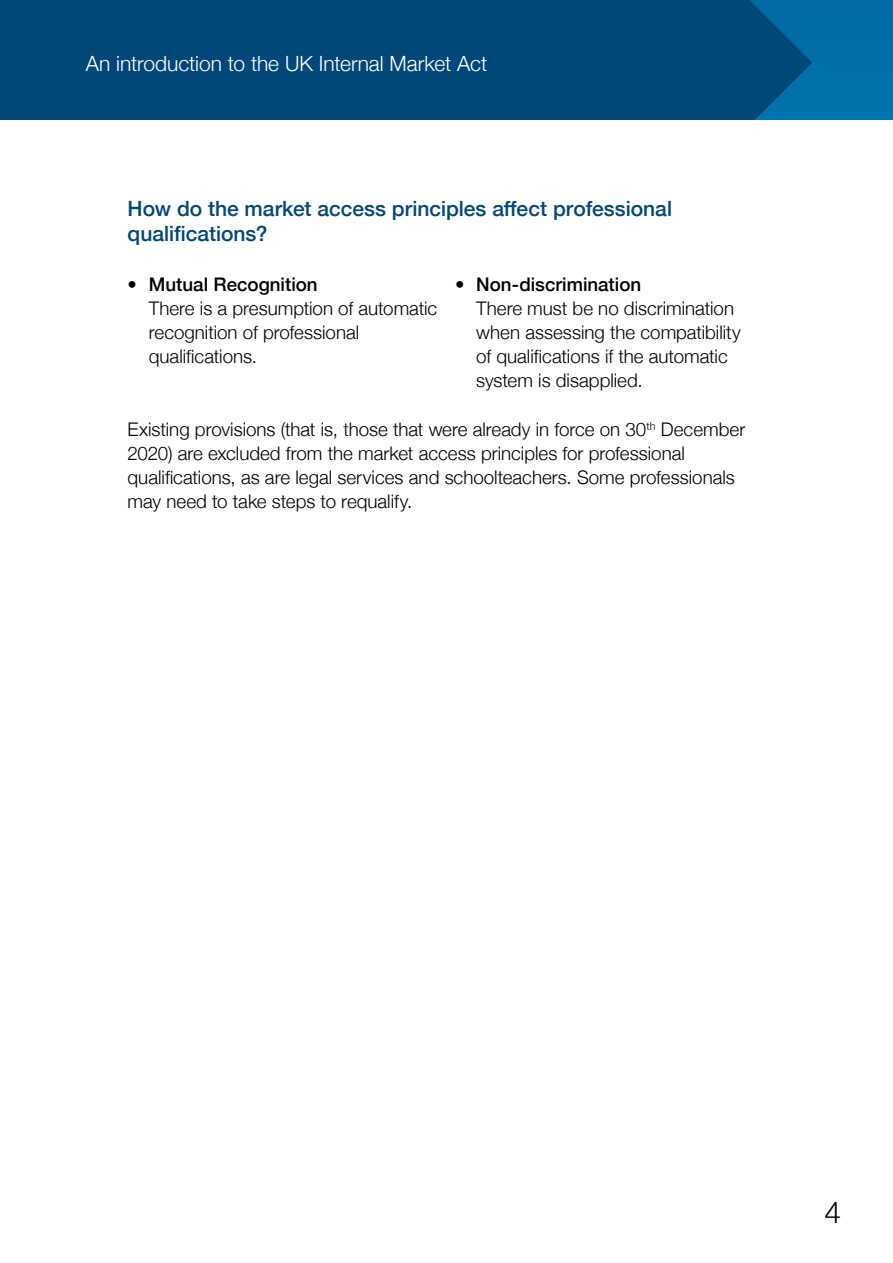
<style>
.page{position:relative;width:893px;height:1263px;background:#fff}
.page>*{position:absolute;margin:0;border:0;box-sizing:border-box;transform-origin:0 0}
.t1{font:300 30px "Helvetica Neue";color:#000}
.Heading_2{font:500 21px/25.2px "Helvetica Neue";color:#004879}
.t2{font:300 21px "Helvetica Neue";letter-spacing:-.005em;color:#fff}
.Body_text{font:300 18.75px/24px "Helvetica Neue";color:#000}
.BC_Bullets{font:300 18.75px/24px "Helvetica Neue";color:#000}
.s1{font-weight:500}
</style>
<div class="page">
<div style="left:0;top:0;width:893px;height:119px;background:#004879"></div>
<svg style="left:750px;top:0;width:143px;height:119px"></svg>
<p class="t2" style="left:86px;top:47px;width:403px">An introduction to the UK Internal Market Act</p>
<h2 class="Heading_2" style="left:128px;top:194px;width:546px">How do the market access principles affect professional qualifications?</h2>
<p class="BC_Bullets" style="left:149px;top:271px;width:290px;text-indent:-21px">• <span class="s1">Mutual Recognition<br></span>There is a presumption of automatic recognition of professional qualifications.</p>
<p class="BC_Bullets" style="left:476px;top:271px;width:266px;text-indent:-21px">• <span class="s1">Non-discrimination<br></span>There must be no discrimination when assessing the compatibility of qualifications if the automatic system is disapplied.</p>
<p class="Body_text" style="left:128px;top:416px;width:619px">Existing provisions (that is, those that were already in force on 30<sup>th</sup> December 2020) are excluded from the market access principles for professional qualifications, as are legal services and schoolteachers. Some professionals may need to take steps to requalify.</p>
<h1 class="t1" style="left:824px;top:1188px;width:18px">4</h1>
</div>
